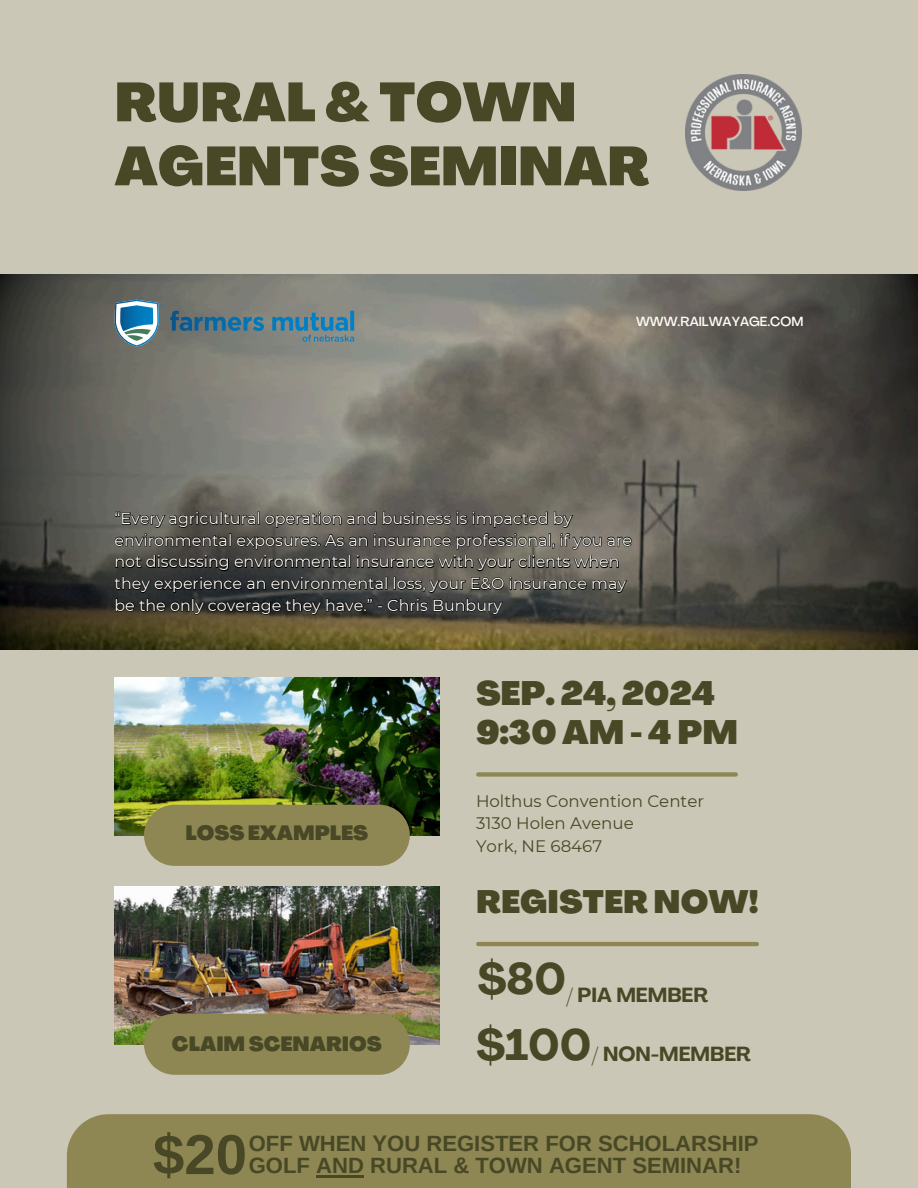
<style>
.page{position:relative;width:918px;height:1188px;background:#cbc7b7}
.page>*{position:absolute;margin:0;border:0;box-sizing:border-box;transform-origin:0 0}
.t1{font:700 56.4px "Arimo";color:#484826}
.t2{font:900 54px/64.1px "Agrandir";color:#484826}
.t3{font:700 43.5px "Agrandir";color:#484826}
.t4{font:700 43.35px "Agrandir";color:#484826}
.t5{font:900 33.3px/39px "Agrandir";color:#484826}
.t6{font:900 31.8px "Agrandir";color:#484826}
.t7{font:700 22.05px/21.8px "Arimo";color:#484826}
.t8{font:900 20.25px "Agrandir";color:#484826}
.t9{font:700 20.1px "Agrandir";color:#484826}
.t10{font:16.65px/22.8px "Montserrat";color:#484826}
.t11{font:15.9px/21.8px "Montserrat";color:#fffcf5}
.t12{font:500 13.05px "Agrandir";color:#fffcf5}
</style>
<div class="page">
<img style="left:0;top:275px;width:918px;height:374px">
<img style="left:115px;top:678px;width:325px;height:157px">
<img style="left:115px;top:887px;width:325px;height:157px">
<div style="left:144px;top:805px;width:266px;height:61px;background:#8e8753"></div>
<div style="left:144px;top:1014px;width:266px;height:61px;background:#8e8753"></div>
<img style="left:686px;top:74px;width:116px;height:116px">
<div style="left:478px;top:772px;width:258px;height:5px;background:#8e8753"></div>
<hr style="left:478px;top:942px;width:279px;height:4px;background:#8e8753">
<div style="left:67px;top:1114px;width:784px;height:74px;background:#8e8753"></div>
<svg style="left:114px;top:511px;width:519px;height:105px;background:#403f3b"></svg>
<hr style="left:316px;top:1175px;width:48px;height:2px;background:#484826">
<svg style="left:272px;top:311px;width:82px;height:31px;background:#5c8698"></svg>
<svg style="left:170px;top:311px;width:94px;height:20px;background:#4a7287"></svg>
<svg style="left:115px;top:300px;width:49px;height:47px;background:#6f9baf"></svg>
<p class="t2" style="left:115px;top:76px;width:536px">RURAL &amp; TOWN<br>AGENTS SEMINAR</p>
<h5 class="t12" style="left:636px;top:317px;width:169px">WWW.RAILWAYAGE.COM</h5>
<h6 class="t11" style="left:115px;top:507px;width:519px">“Every agricultural operation and business is impacted by environmental exposures. As an insurance professional, if you are not discussing environmental insurance with your clients when they experience an environmental loss, your E&amp;O insurance may be the only coverage they have.” - Chris Bunbury</h6>
<h5 class="t8" style="left:186px;top:824px;width:184px">LOSS EXAMPLES</h5>
<h3 class="t8" style="left:172px;top:1036px;width:211px">CLAIM SCENARIOS</h3>
<p class="t5" style="left:476px;top:677px;width:263px">SEP. 24, 2024<br>9:30 AM - 4 PM</p>
<h6 class="t10" style="left:476px;top:789px;width:230px">Holthus Convention Center<br>3130 Holen Avenue<br>York, NE 68467</h6>
<p class="t6" style="left:476px;top:889px;width:285px">REGISTER NOW!</p>
<h3 class="t3" style="left:477px;top:962px;width:90px">$80</h3>
<h2 class="t9" style="left:566px;top:987px;width:144px">/ PIA MEMBER</h2>
<h5 class="t4" style="left:476px;top:1027px;width:117px">$100</h5>
<h2 class="t9" style="left:592px;top:1045px;width:161px">/ NON-MEMBER</h2>
<h5 class="t1" style="left:153px;top:1123px;width:96px">$20</h5>
<h1 class="t7" style="left:249px;top:1133px;width:511px">OFF WHEN YOU REGISTER FOR SCHOLARSHIP<br>GOLF AND RURAL &amp; TOWN AGENT SEMINAR!</h1>
</div>
